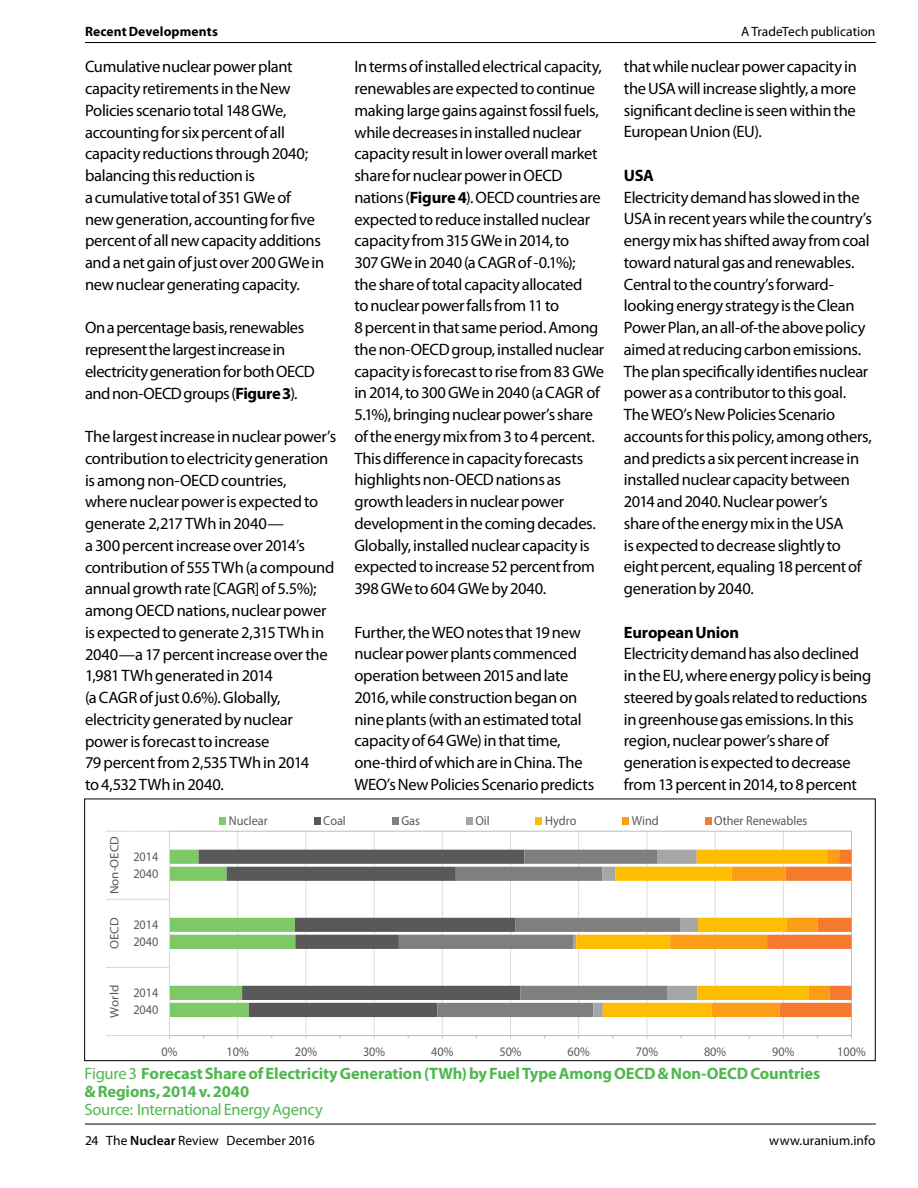
<style>
.page{position:relative;width:918px;height:1188px;background:#fff}
.page>*{position:absolute;margin:0;border:0;box-sizing:border-box;transform-origin:0 0}
.t1{font:16.5px/21.8px "Myriad Pro";letter-spacing:-.02em;color:#000}
.t2{font:700 16.5px/18px "Myriad Pro";letter-spacing:-.01em;color:#4fb84f}
.t3{font:16.5px "Myriad Pro";letter-spacing:-.02em;color:#4fb84f}
.t4{font:700 16.5px "Myriad Pro";letter-spacing:-.015em;color:#000}
.t5{font:13.5px "Myriad Pro";letter-spacing:.005em;color:#000}
.t6{font:700 13.5px "Myriad Pro";letter-spacing:.01em;color:#000}
.t7{font:13.05px "Myriad Pro";color:#595959;scale:.94 1}
.t8{font:12.15px "Myriad Pro";color:#595959;scale:1.07 1}
.s1{font-weight:700}
.s2{font-weight:400}
.s3{font-weight:600}
</style>
<div class="page">
<hr style="left:85px;top:1124px;width:791px;height:1px;background:#000">
<hr style="left:85px;top:42px;width:791px;height:1px;background:#000">
<hr style="left:237px;top:831px;width:1px;height:205px;background:#d9d9d9">
<hr style="left:306px;top:831px;width:1px;height:205px;background:#d9d9d9">
<hr style="left:374px;top:831px;width:1px;height:205px;background:#d9d9d9">
<hr style="left:442px;top:831px;width:1px;height:205px;background:#d9d9d9">
<hr style="left:510px;top:831px;width:1px;height:205px;background:#d9d9d9">
<hr style="left:578px;top:831px;width:1px;height:205px;background:#d9d9d9">
<hr style="left:647px;top:831px;width:1px;height:205px;background:#d9d9d9">
<hr style="left:715px;top:831px;width:1px;height:205px;background:#d9d9d9">
<hr style="left:783px;top:831px;width:1px;height:205px;background:#d9d9d9">
<svg style="left:170px;top:850px;width:29px;height:167px"></svg>
<svg style="left:199px;top:850px;width:200px;height:167px"></svg>
<svg style="left:399px;top:850px;width:175px;height:167px"></svg>
<svg style="left:574px;top:850px;width:277px;height:167px"></svg>
<hr style="left:170px;top:1035px;width:681px;height:1px;background:#bfbfbf">
<hr style="left:169px;top:831px;width:1px;height:205px;background:#d9d9d9">
<hr style="left:133px;top:1035px;width:37px;height:1px;background:#d9d9d9">
<hr style="left:133px;top:967px;width:37px;height:1px;background:#d9d9d9">
<hr style="left:133px;top:899px;width:37px;height:1px;background:#d9d9d9">
<hr style="left:133px;top:831px;width:37px;height:1px;background:#d9d9d9">
<svg style="left:106px;top:1035px;width:27px;height:1px"></svg>
<svg style="left:106px;top:967px;width:27px;height:1px"></svg>
<svg style="left:106px;top:899px;width:27px;height:1px"></svg>
<svg style="left:106px;top:831px;width:27px;height:1px"></svg>
<div style="left:219px;top:817px;width:7px;height:7px;background:#7ec868"></div>
<div style="left:314px;top:817px;width:6px;height:7px;background:#595959"></div>
<div style="left:392px;top:817px;width:6px;height:7px;background:#7f7f7f"></div>
<div style="left:466px;top:817px;width:7px;height:7px;background:#a6a6a6"></div>
<div style="left:536px;top:817px;width:6px;height:7px;background:#ffbd00"></div>
<div style="left:622px;top:817px;width:7px;height:7px;background:#fc9d17"></div>
<div style="left:705px;top:817px;width:6px;height:7px;background:#f67a2d"></div>
<div style="left:84px;top:799px;width:791px;height:262px;border:1px solid #000"></div>
<p class="t6" style="left:85px;top:22px;width:134px">Recent Developments</p>
<p class="t5" style="left:741px;top:23px;width:136px">A TradeTech publication</p>
<p class="t1" style="left:85px;top:56px;width:241px">Cumulative nuclear power plant capacity retirements in the New Policies scenario total 148 GWe, accounting for six percent of all capacity reductions through 2040; balancing this reduction is<br>a cumulative total of 351 GWe of<br>new generation, accounting for five percent of all new capacity additions and a net gain of just over 200 GWe in new nuclear generating capacity.</p>
<p class="t1" style="left:85px;top:317px;width:231px">On a percentage basis, renewables represent the largest increase in electricity generation for both OECD and non-OECD groups (<span class="s1">Figure 3</span>).</p>
<p class="t1" style="left:85px;top:425px;width:253px">The largest increase in nuclear power’s contribution to electricity generation is among non-OECD countries,<br>where nuclear power is expected to generate 2,217 TWh in 2040—<br>a 300 percent increase over 2014’s contribution of 555 TWh (a compound annual growth rate [CAGR] of 5.5%); among OECD nations, nuclear power is expected to generate 2,315 TWh in<br>2040—a 17 percent increase over the<br>1,981 TWh generated in 2014<br>(a CAGR of just 0.6%). Globally, electricity generated by nuclear power is forecast to increase<br>79 percent from 2,535 TWh in 2014<br>to 4,532 TWh in 2040.</p>
<p class="t1" style="left:354px;top:56px;width:251px">In terms of installed electrical capacity, renewables are expected to continue making large gains against fossil fuels, while decreases in installed nuclear capacity result in lower overall market share for nuclear power in OECD nations (<span class="s1">Figure 4</span>). OECD countries are expected to reduce installed nuclear capacity from 315 GWe in 2014, to<br>307 GWe in 2040 (a CAGR of -0.1%);<br>the share of total capacity allocated<br>to nuclear power falls from 11 to<br>8 percent in that same period. Among the non-OECD group, installed nuclear capacity is forecast to rise from 83 GWe in 2014, to 300 GWe in 2040 (a CAGR of 5.1%), bringing nuclear power’s share of the energy mix from 3 to 4 percent.<br>This difference in capacity forecasts highlights non-OECD nations as growth leaders in nuclear power development in the coming decades.<br>Globally, installed nuclear capacity is expected to increase 52 percent from 398 GWe to 604 GWe by 2040.</p>
<p class="t1" style="left:354px;top:621px;width:242px">Further, the WEO notes that 19 new nuclear power plants commenced operation between 2015 and late 2016, while construction began on nine plants (with an estimated total capacity of 64 GWe) in that time, one-third of which are in China. The WEO’s New Policies Scenario predicts</p>
<p class="t1" style="left:624px;top:56px;width:234px;text-align:justify">that while nuclear power capacity in the USA will increase slightly, a more significant decline is seen within the European Union (EU).</p>
<p class="t4" style="left:624px;top:165px;width:32px">USA</p>
<p class="t1" style="left:624px;top:186px;width:250px">Electricity demand has slowed in the USA in recent years while the country’s energy mix has shifted away from coal toward natural gas and renewables.<br>Central to the country’s forward&shy;looking energy strategy is the Clean Power Plan, an all-of-the above policy aimed at reducing carbon emissions.<br>The plan specifically identifies nuclear power as a contributor to this goal.<br>The WEO’s New Policies Scenario accounts for this policy, among others, and predicts a six percent increase in installed nuclear capacity between 2014 and 2040. Nuclear power’s<br>share of the energy mix in the USA<br>is expected to decrease slightly to eight percent, equaling 18 percent of generation by 2040.</p>
<p class="t4" style="left:624px;top:621px;width:117px">European Union</p>
<p class="t1" style="left:624px;top:643px;width:249px">Electricity demand has also declined in the EU, where energy policy is being steered by goals related to reductions in greenhouse gas emissions. In this region, nuclear power’s share of generation is expected to decrease from 13 percent in 2014, to 8 percent</p>
<p class="t8" style="left:107px;top:894px;width:56px;rotate:-90deg">Non-OECD</p>
<p class="t8" style="left:107px;top:949px;width:31px;rotate:-90deg">OECD</p>
<p class="t8" style="left:107px;top:1018px;width:32px;rotate:-90deg">World</p>
<p class="t7" style="left:133px;top:848px;width:28px">2014</p>
<p class="t7" style="left:133px;top:865px;width:28px">2040</p>
<p class="t7" style="left:133px;top:916px;width:28px">2014</p>
<p class="t7" style="left:133px;top:933px;width:28px">2040</p>
<p class="t7" style="left:133px;top:984px;width:28px">2014</p>
<p class="t7" style="left:133px;top:1001px;width:28px">2040</p>
<p class="t7" style="left:229px;top:812px;width:43px">Nuclear</p>
<p class="t7" style="left:323px;top:812px;width:25px">Coal</p>
<p class="t7" style="left:401px;top:812px;width:21px">Gas</p>
<p class="t7" style="left:475px;top:812px;width:17px">Oil</p>
<p class="t7" style="left:545px;top:812px;width:35px">Hydro</p>
<p class="t7" style="left:632px;top:812px;width:30px">Wind</p>
<p class="t7" style="left:714px;top:812px;width:100px">Other Renewables</p>
<p class="t7" style="left:162px;top:1044px;width:18px">0%</p>
<p class="t7" style="left:227px;top:1044px;width:25px">10%</p>
<p class="t7" style="left:295px;top:1044px;width:25px">20%</p>
<p class="t7" style="left:363px;top:1044px;width:25px">30%</p>
<p class="t7" style="left:431px;top:1044px;width:25px">40%</p>
<p class="t7" style="left:499px;top:1044px;width:25px">50%</p>
<p class="t7" style="left:568px;top:1044px;width:25px">60%</p>
<p class="t7" style="left:636px;top:1044px;width:25px">70%</p>
<p class="t7" style="left:704px;top:1044px;width:25px">80%</p>
<p class="t7" style="left:772px;top:1044px;width:25px">90%</p>
<p class="t7" style="left:837px;top:1044px;width:32px">100%</p>
<p class="t2" style="left:85px;top:1064px;width:737px"><span class="s2">Figure 3</span> Forecast Share of Electricity Generation (TWh) by Fuel Type Among OECD &amp; Non-OECD Countries &amp; Regions, 2014 v. 2040</p>
<p class="t3" style="left:85px;top:1099px;width:240px">Source: International Energy Agency</p>
<p class="t5" style="left:85px;top:1133px;width:231px">24 The <span class="s3">Nuclear</span> Review December 2016</p>
<p class="t5" style="left:769px;top:1133px;width:108px">www.uranium.info</p>
</div>
